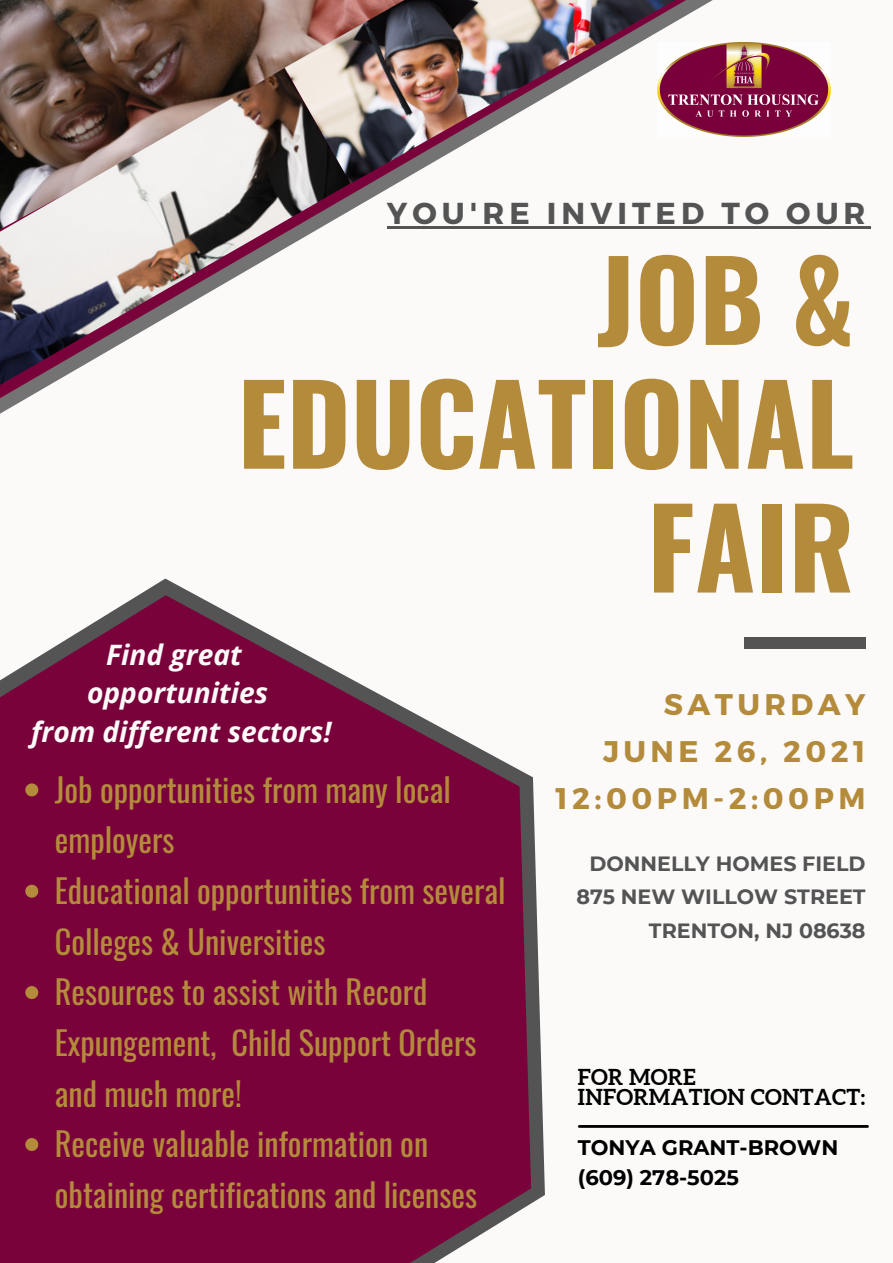
<style>
.page{position:relative;width:893px;height:1263px;background:#fcfaf9}
.page>*{position:absolute;margin:0;border:0;box-sizing:border-box;transform-origin:0 0}
.t1{font:700 109.73px/123.8px "Oswald";color:#b48b3b;text-align:right}
.t2{font:32.25px/50.6px "Oswald";color:#b48b3b}
.t3{font:700 30.22px "Montserrat";letter-spacing:.165em;color:#545454}
.t4{font:700 29.78px "Montserrat";letter-spacing:.15em;color:#b48b3b}
.t5{font:italic 700 28.12px "Open Sans";color:#fcfaf9}
.t6{font:700 21.98px/20.2px "Aleo";letter-spacing:.015em;color:#000}
.t7{font:700 21px "Montserrat";color:#000}
.t8{font:700 20.62px "Montserrat";color:#545454}
</style>
<div class="page">
<svg style="left:0;top:578px;width:579px;height:685px;fill:#7a023b"></svg>
<img style="left:679px;top:42px;width:151px;height:95px">
<div style="left:744px;top:637px;width:121px;height:12px;background:#545454"></div>
<hr style="left:579px;top:1125px;width:288px;height:3px;background:#000">
<svg style="left:25px;top:783px;width:13px;height:13px"></svg>
<svg style="left:25px;top:885px;width:13px;height:13px"></svg>
<svg style="left:25px;top:986px;width:13px;height:13px"></svg>
<svg style="left:25px;top:1138px;width:13px;height:13px"></svg>
<img style="left:0;top:0;width:396px;height:211px">
<img style="left:285px;top:0;width:394px;height:184px">
<img style="left:0;top:68px;width:350px;height:325px">
<hr style="left:387px;top:226px;width:483px;height:3px;background:#545454">
<p class="t3" style="left:387px;top:194px;width:480px">YOU'RE INVITED TO OUR</p>
<p class="t1" style="left:237px;top:233px;width:618px">JOB &amp;<br>EDUCATIONAL<br>FAIR</p>
<p class="t5" style="left:106px;top:634px;width:137px">Find great</p>
<p class="t5" style="left:87px;top:673px;width:182px">opportunities</p>
<p class="t5" style="left:31px;top:712px;width:302px">from different sectors!</p>
<p class="t2" style="left:55px;top:763px;width:397px">Job opportunities from many local employers</p>
<p class="t2" style="left:55px;top:864px;width:452px">Educational opportunities from several<br>Colleges &amp; Universities</p>
<p class="t2" style="left:55px;top:965px;width:423px">Resources to assist with Record<br>Expungement, Child Support Orders and much more!</p>
<p class="t2" style="left:55px;top:1117px;width:424px">Receive valuable information on obtaining certifications and licenses</p>
<p class="t4" style="left:663px;top:685px;width:203px">SATURDAY</p>
<p class="t4" style="left:603px;top:732px;width:264px">JUNE 26, 2021</p>
<p class="t4" style="left:555px;top:779px;width:312px">12:00PM-2:00PM</p>
<p class="t8" style="left:589px;top:851px;width:277px">DONNELLY HOMES FIELD</p>
<p class="t8" style="left:576px;top:884px;width:291px">875 NEW WILLOW STREET</p>
<p class="t8" style="left:649px;top:918px;width:218px">TRENTON, NJ 08638</p>
<p class="t6" style="left:578px;top:1066px;width:289px">FOR MORE<br>INFORMATION CONTACT:</p>
<p class="t7" style="left:578px;top:1134px;width:262px">TONYA GRANT-BROWN</p>
<p class="t7" style="left:578px;top:1164px;width:163px">(609) 278-5025</p>
</div>
